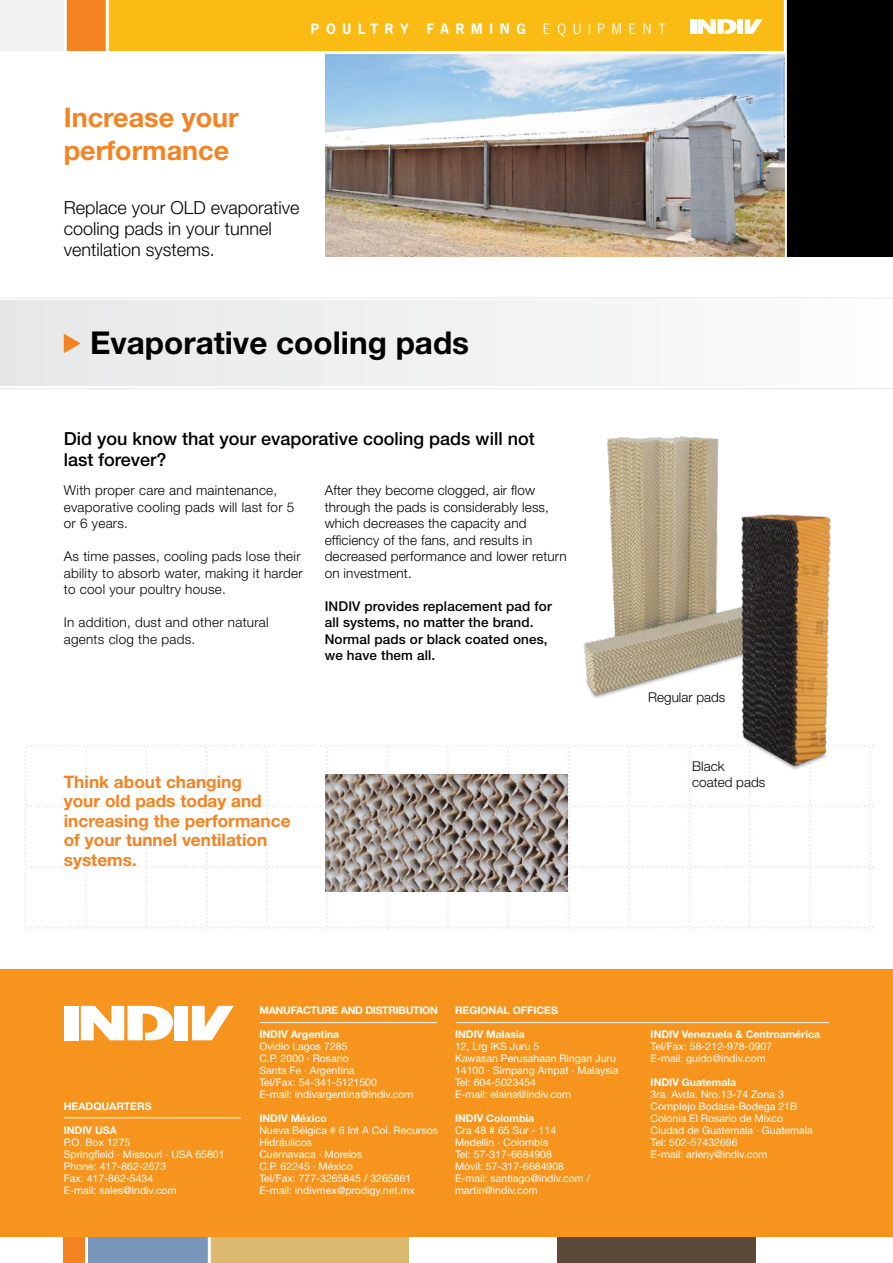
<style>
.page{position:relative;width:893px;height:1263px;background:#fff}
.page>*{position:absolute;margin:0;border:0;box-sizing:border-box;transform-origin:0 0}
.t1{font:700 31.5px "Helvetica Neue";color:#000}
.t2{font:700 27px/33px "Helvetica Neue";color:#f58220}
.t3{font:300 18px/21px "Helvetica Neue";color:#000}
.t4{font:500 18px/21px "Helvetica Neue";color:#000}
.t5{font:700 17.25px/19.5px "Helvetica Neue";color:#f58220}
.t6{font:300 13.5px/16.5px "Helvetica Neue";letter-spacing:.02em;color:#000}
.t7{font:500 13.5px/16.5px "Helvetica Neue";letter-spacing:.01em;color:#000}
.t8{font:300 13.5px "Helvetica Neue";color:#000}
.t9{font:700 13.5px "News Gothic";letter-spacing:.5em;color:#fff}
.t10{font:13.5px "News Gothic";letter-spacing:.5em;color:#fff}
.t11{font:10.5px/12px "Helvetica Neue";color:#fff}
.t12{font:700 10.5px "Helvetica Neue";color:#fff}
.t13{font:700 10.5px "Helvetica Neue";letter-spacing:-.025em;color:#fff}
</style>
<div class="page">
<div style="left:0;top:301px;width:893px;height:85px;background:#f1f1f2"></div>
<hr style="left:0;top:298px;width:893px;height:1px;background:#e6e7e8">
<hr style="left:0;top:388px;width:893px;height:1px;background:#e6e7e8">
<svg style="left:64px;top:334px;width:17px;height:19px"></svg>
<div style="left:64px;top:1213px;width:23px;height:50px;background:#f58220"></div>
<div style="left:85px;top:1213px;width:124px;height:50px;background:#7895ba"></div>
<div style="left:210px;top:1213px;width:199px;height:50px;background:#dbb96e"></div>
<div style="left:557px;top:1213px;width:199px;height:50px;background:#5b4837"></div>
<hr style="left:85px;top:1203px;width:3px;height:60px;background:#fff">
<hr style="left:208px;top:1203px;width:3px;height:60px;background:#fff">
<div style="left:106px;top:0;width:693px;height:51px;background:#fabb14"></div>
<div style="left:65px;top:0;width:41px;height:51px;background:#f58220"></div>
<div style="left:787px;top:0;width:106px;height:256px;background:#000"></div>
<div style="left:0;top:0;width:65px;height:51px;background:#f1f1f2"></div>
<hr style="left:64px;top:0;width:3px;height:62px;background:#fff">
<hr style="left:106px;top:0;width:3px;height:62px;background:#fff">
<hr style="left:784px;top:0;width:3px;height:259px;background:#fff">
<div style="left:690px;top:19px;width:7px;height:15px;background:#fff"></div>
<div style="left:737px;top:19px;width:6px;height:15px;background:#fff"></div>
<svg style="left:697px;top:19px;width:40px;height:15px"></svg>
<svg style="left:745px;top:19px;width:18px;height:15px"></svg>
<img style="left:25px;top:745px;width:849px;height:184px">
<img style="left:560px;top:436px;width:290px;height:353px">
<img style="left:325px;top:54px;width:459px;height:202px">
<img style="left:325px;top:774px;width:242px;height:117px">
<div style="left:0;top:969px;width:893px;height:268px;background:#f7941e"></div>
<div style="left:64px;top:1006px;width:15px;height:34px;background:#fff"></div>
<div style="left:175px;top:1006px;width:13px;height:34px;background:#fff"></div>
<svg style="left:81px;top:1006px;width:92px;height:34px"></svg>
<svg style="left:192px;top:1006px;width:42px;height:34px"></svg>
<hr style="left:64px;top:1117px;width:177px;height:1px;background:#fff">
<hr style="left:260px;top:1022px;width:177px;height:1px;background:#fff">
<hr style="left:456px;top:1022px;width:373px;height:1px;background:#fff">
<p class="t9" style="left:311px;top:20px;width:100px">POULTRY</p>
<p class="t9" style="left:427px;top:20px;width:101px">FARMING</p>
<p class="t10" style="left:543px;top:20px;width:124px">EQUIPME NT</p>
<h2 class="t2" style="left:64px;top:101px;width:177px">Increase your performance</h2>
<h3 class="t3" style="left:64px;top:197px;width:237px">Replace your OLD evaporative cooling pads in your tunnel ventilation systems.</h3>
<h1 class="t1" style="left:90px;top:323px;width:381px">Evaporative cooling pads</h1>
<h3 class="t4" style="left:64px;top:428px;width:472px">Did you know that your evaporative cooling pads will not last forever?</h3>
<p class="t6" style="left:64px;top:482px;width:232px">With proper care and maintenance, evaporative cooling pads will last for 5 or 6 years.</p>
<p class="t6" style="left:64px;top:548px;width:240px">As time passes, cooling pads lose their ability to absorb water, making it harder to cool your poultry house.</p>
<p class="t6" style="left:64px;top:614px;width:206px">In addition, dust and other natural agents clog the pads.</p>
<p class="t6" style="left:325px;top:482px;width:244px">After they become clogged, air flow through the pads is considerably less, which decreases the capacity and efficiency of the fans, and results in decreased performance and lower return on investment.</p>
<p class="t7" style="left:325px;top:597px;width:229px">INDIV provides replacement pad for all systems, no matter the brand.<br>Normal pads or black coated ones, we have them all.</p>
<p class="t8" style="left:648px;top:689px;width:79px">Regular pads</p>
<p class="t6" style="left:692px;top:757px;width:34px">Black</p>
<h3 class="t5" style="left:64px;top:771px;width:180px">Think about changing</h3>
<p class="t8" style="left:692px;top:774px;width:75px">coated pads</p>
<h3 class="t5" style="left:64px;top:791px;width:228px">your old pads today and increasing the performance of your tunnel ventilation systems.</h3>
<p class="t12" style="left:64px;top:1100px;width:89px">HEADQUARTERS</p>
<p class="t12" style="left:64px;top:1124px;width:55px">INDIV USA</p>
<p class="t11" style="left:64px;top:1136px;width:162px">P.O. Box 1275<br>Springfield · Missouri · USA 65801<br>Phone: 417-862-2673<br>Fax: 417-862-5434<br>E-mail: sales@indiv.com</p>
<p class="t13" style="left:259px;top:1004px;width:180px">MANUFACTURE AND DISTRIBUTION</p>
<p class="t12" style="left:259px;top:1028px;width:81px">INDIV Argentina</p>
<p class="t11" style="left:259px;top:1040px;width:156px">Ovidio Lagos 7285<br>C.P. 2000 · Rosario<br>Santa Fe · Argentina<br>Tel/Fax: 54-341-5121500<br>E-mail: indivargentina@indiv.com</p>
<p class="t12" style="left:259px;top:1112px;width:69px">INDIV México</p>
<p class="t11" style="left:259px;top:1124px;width:180px">Nueva Bélgica # 6 Int A Col. Recursos<br>Hidráulicos<br>Cuernavaca · Morelos<br>C.P. 62245 · México<br>Tel/Fax: 777-3265845 / 3265861<br>E-mail: indivmex@prodigy.net.mx</p>
<p class="t12" style="left:455px;top:1004px;width:104px">REGIONAL OFFICES</p>
<p class="t12" style="left:455px;top:1028px;width:71px">INDIV Malasia</p>
<p class="t11" style="left:455px;top:1040px;width:165px">12, Lrg IKS Juru 5<br>Kawasan Perusahaan Ringan Juru<br>14100 · Simpang Ampat · Malaysia<br>Tel: 604-5023454<br>E-mail: elaina@indiv.com</p>
<p class="t12" style="left:455px;top:1112px;width:81px">INDIV Colombia</p>
<p class="t11" style="left:455px;top:1124px;width:137px">Cra 48 # 65 Sur - 114<br>Medellín · Colombia<br>Tel: 57-317-6684908<br>Móvil: 57-317-6684908<br>E-mail: santiago@indiv.com / martin@indiv.com</p>
<p class="t12" style="left:651px;top:1028px;width:171px">INDIV Venezuela &amp; Centroamérica</p>
<p class="t11" style="left:651px;top:1040px;width:123px">Tel/Fax: 58-212-978-0907<br>E-mail: guido@indiv.com</p>
<p class="t12" style="left:651px;top:1076px;width:87px">INDIV Guatemala</p>
<p class="t11" style="left:651px;top:1088px;width:164px">3ra. Avda. Nro.13-74 Zona 3<br>Complejo Bodasa-Bodega 21B<br>Colonia El Rosario de Mixco<br>Ciudad de Guatemala · Guatemala<br>Tel: 502-57432696<br>E-mail: arleny@indiv.com</p>
</div>
